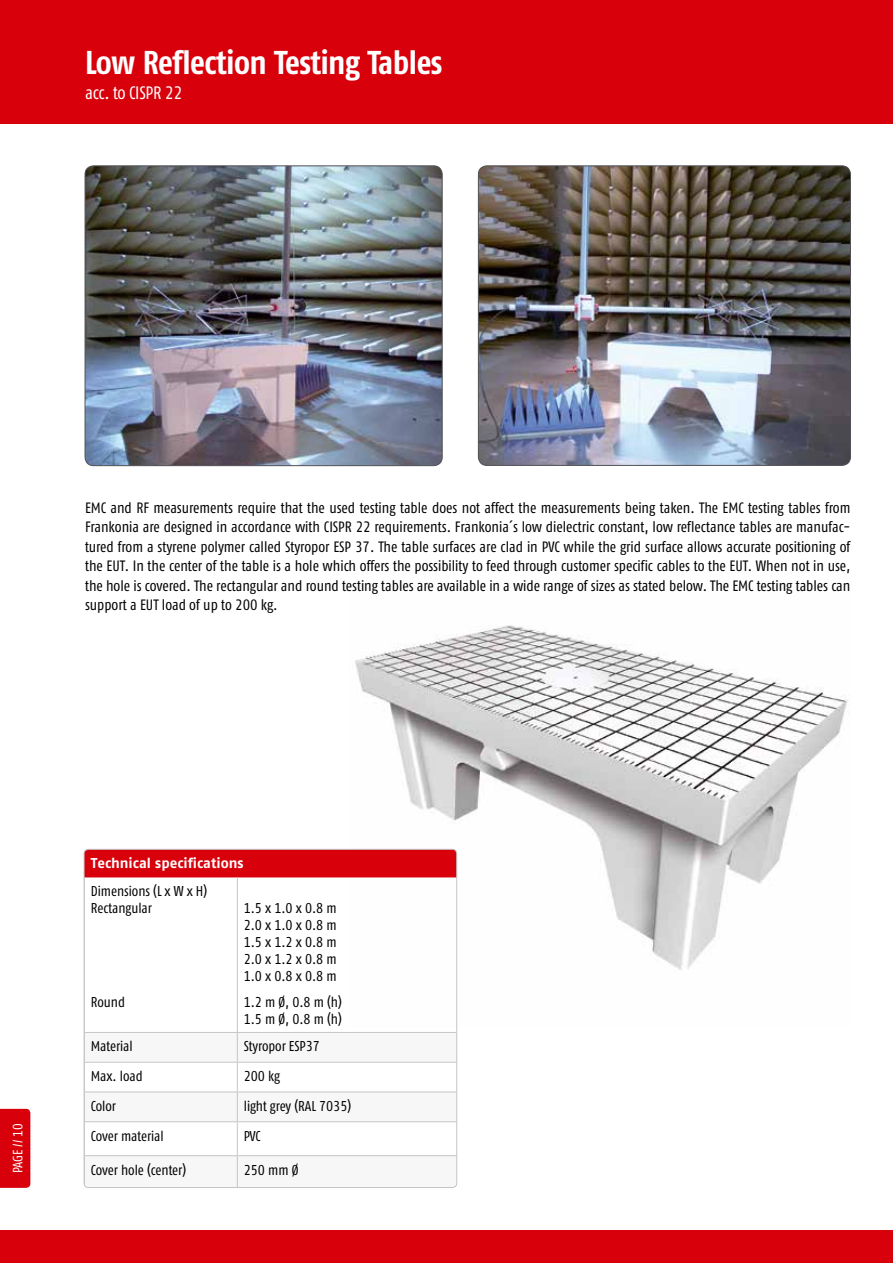
<style>
.page{position:relative;width:893px;height:1263px;background:#fff}
.page>*{position:absolute;margin:0;border:0;box-sizing:border-box;transform-origin:0 0}
.t1{font:700 33px "Fago Co Tf";letter-spacing:-.015em;color:#fff}
.t2{font:18px "Fago Co Tf";letter-spacing:-.015em;color:#fff}
.t3{font:15px/19.5px "Fago Co Tf";color:#000;text-align:justify}
.t4{font:14.25px/17.1px "Fago Co Tf";color:#000}
.t5{font:700 14.25px "Fago No Tf";color:#fff}
.t6{font:13.5px "Fago Co Tf";color:#fff}
</style>
<div class="page">
<div style="left:0;top:1230px;width:893px;height:33px;background:#d8000b"></div>
<div style="left:0;top:0;width:893px;height:123px;background:#d8000b"></div>
<img style="left:349px;top:625px;width:499px;height:402px">
<div style="left:84px;top:850px;width:373px;height:27px;background:#d8000b"></div>
<svg style="left:86px;top:1033px;width:369px;height:153px"></svg>
<hr style="left:84px;top:849px;width:153px;height:1px;background:#d8000b">
<hr style="left:237px;top:849px;width:220px;height:1px;background:#d8000b">
<hr style="left:237px;top:877px;width:1px;height:155px;background:#c3c5c8">
<hr style="left:84px;top:1032px;width:153px;height:1px;background:#c3c5c8">
<hr style="left:237px;top:1032px;width:220px;height:1px;background:#c3c5c8">
<hr style="left:84px;top:1062px;width:153px;height:1px;background:#c3c5c8">
<hr style="left:237px;top:1062px;width:220px;height:1px;background:#c3c5c8">
<hr style="left:84px;top:1091px;width:153px;height:1px;background:#c3c5c8">
<hr style="left:237px;top:1091px;width:220px;height:1px;background:#c3c5c8">
<svg style="left:237px;top:1033px;width:1px;height:88px"></svg>
<hr style="left:84px;top:1121px;width:153px;height:1px;background:#c3c5c8">
<hr style="left:237px;top:1121px;width:220px;height:1px;background:#c3c5c8">
<hr style="left:237px;top:1122px;width:1px;height:33px;background:#c3c5c8">
<hr style="left:84px;top:1155px;width:153px;height:1px;background:#c3c5c8">
<hr style="left:84px;top:1156px;width:1px;height:31px;background:#c3c5c8">
<hr style="left:237px;top:1155px;width:220px;height:1px;background:#c3c5c8">
<hr style="left:237px;top:1156px;width:1px;height:31px;background:#c3c5c8">
<div style="left:84px;top:849px;width:373px;height:339px;border:1px solid #c3c5c8;border-radius:4px"></div>
<img style="left:85px;top:166px;width:357px;height:300px">
<div style="left:85px;top:165px;width:358px;height:301px;border:1px solid #504f53;border-radius:9px"></div>
<img style="left:478px;top:166px;width:372px;height:299px">
<div style="left:478px;top:165px;width:373px;height:301px;border:1px solid #504f53;border-radius:9px"></div>
<div style="left:0;top:1109px;width:30px;height:79px;background:#d8000b"></div>
<h1 class="t1" style="left:85px;top:43px;width:359px">Low Reflection Testing Tables</h1>
<p class="t2" style="left:85px;top:83px;width:99px">acc. to CISPR 22</p>
<p class="t3" style="left:85px;top:497px;width:767px">EMC and RF measurements require that the used testing table does not affect the measurements being taken. The EMC testing tables from Frankonia are designed in accordance with CISPR 22 requirements. Frankonia´s low dielectric constant, low reflectance tables are manufac&shy;tured from a styrene polymer called Styropor ESP 37. The table surfaces are clad in PVC while the grid surface allows accurate positioning of the EUT. In the center of the table is a hole which offers the possibility to feed through customer specific cables to the EUT. When not in use, the hole is covered. The rectangular and round testing tables are available in a wide range of sizes as stated below. The EMC testing tables can support a EUT load of up to 200 kg.</p>
<p class="t6" style="left:10px;top:1173px;width:52px;rotate:-90deg">PAGE // 10</p>
<p class="t5" style="left:91px;top:855px;width:154px">Technical specifications</p>
<p class="t4" style="left:91px;top:882px;width:118px">Dimensions (L x W x H)<br>Rectangular</p>
<p class="t4" style="left:244px;top:899px;width:95px;text-align:justify">1.5 x 1.0 x 0.8 m 2.0 x 1.0 x 0.8 m 1.5 x 1.2 x 0.8 m 2.0 x 1.2 x 0.8 m 1.0 x 0.8 x 0.8 m</p>
<p class="t4" style="left:244px;top:993px;width:100px">1.2 m Ø, 0.8 m (h)<br>1.5 m Ø, 0.8 m (h)</p>
<p class="t4" style="left:91px;top:993px;width:36px">Round</p>
<p class="t4" style="left:91px;top:1037px;width:43px">Material</p>
<p class="t4" style="left:244px;top:1037px;width:78px">Styropor ESP37</p>
<p class="t4" style="left:91px;top:1067px;width:54px">Max. load</p>
<p class="t4" style="left:244px;top:1067px;width:38px">200 kg</p>
<p class="t4" style="left:91px;top:1097px;width:27px">Color</p>
<p class="t4" style="left:244px;top:1097px;width:109px">light grey (RAL 7035)</p>
<p class="t4" style="left:91px;top:1127px;width:74px">Cover material</p>
<p class="t4" style="left:244px;top:1127px;width:19px">PVC</p>
<p class="t4" style="left:91px;top:1161px;width:97px">Cover hole (center)</p>
<p class="t4" style="left:244px;top:1161px;width:56px">250 mm Ø</p>
</div>
